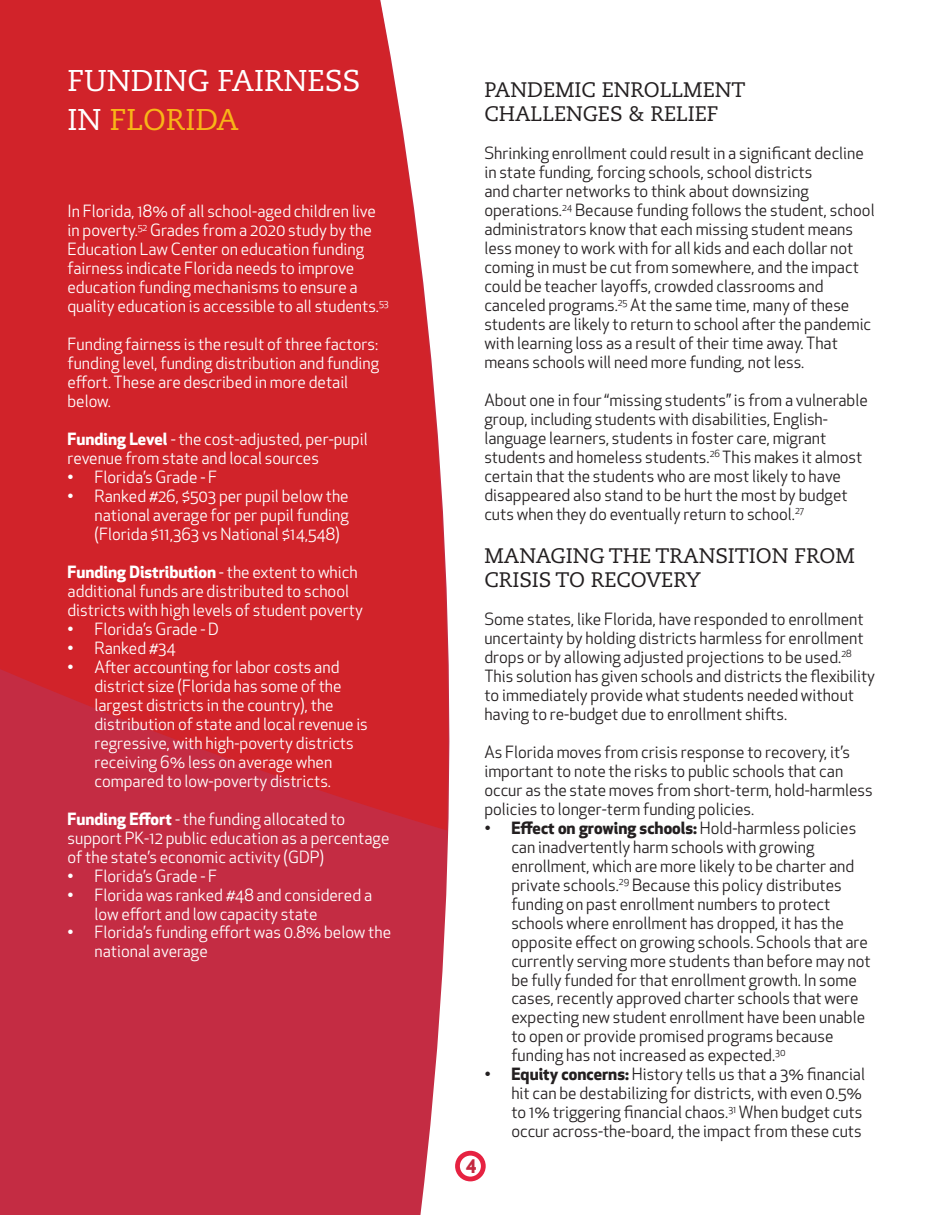
<style>
.page{position:relative;width:945px;height:1215px;background:#fff}
.page>*{position:absolute;margin:0;border:0;box-sizing:border-box;transform-origin:0 0}
.Normal_Normal___Afte{font:30px "Caecilia LT Std";color:#fff}
.Normal_Normal___Afte-2{font:30px "Caecilia LT Std";color:#f8b617}
.t1{font:21px/24.2px "Caecilia LT Std";color:#231f20}
.Normal_Normal___Afte-3{font:700 18px "Apex New";color:#c42a41}
.t2{font:16.5px/18.9px "Apex New";color:#231f20}
.t3{font:16.5px/18.9px "Apex New";color:#fff}
.s1{color:#fff}
.s2{font-weight:700}
</style>
<div class="page">
<div style="left:455px;top:1151px;width:31px;height:30px;border:5px solid #e62241;border-radius:50%"></div>
<div style="left:0;top:830px;width:449px;height:385px;background:#c42c43"></div>
<svg style="left:0;top:0;width:450px;height:830px;fill:#d1232a"></svg>
<p class="Normal_Normal___Afte" style="left:68px;top:63px;width:294px">FUNDING FAIRNESS</p>
<p class="Normal_Normal___Afte-2" style="left:68px;top:102px;width:173px"><span class="s1">IN</span> FLORIDA</p>
<p class="t3" style="left:68px;top:202px;width:323px">In Florida, 18% of all school-aged children live in poverty.<sup>52</sup> Grades from a 2020 study by the Education Law Center on education funding fairness indicate Florida needs to improve education funding mechanisms to ensure a quality education is accessible to all students.<sup>53</sup></p>
<p class="t3" style="left:68px;top:335px;width:313px">Funding fairness is the result of three factors: funding level, funding distribution and funding effort. These are described in more detail below.</p>
<p class="t3" style="left:68px;top:430px;width:302px"><span class="s2">Funding Level</span> - the cost-adjusted, per-pupil revenue from state and local sources</p>
<p class="t3" style="left:68px;top:468px;width:151px">• Florida’s Grade - F</p>
<p class="t3" style="left:94px;top:487px;width:256px;text-align:justify;text-indent:-27px">• Ranked #26, $503 per pupil below the national average for per pupil funding (Florida $11,363 vs National $14,548)</p>
<p class="t3" style="left:68px;top:563px;width:297px"><span class="s2">Funding Distribution</span> - the extent to which additional funds are distributed to school districts with high levels of student poverty</p>
<p class="t3" style="left:68px;top:619px;width:153px">• Florida’s Grade - D</p>
<p class="t3" style="left:68px;top:638px;width:110px">• Ranked #34</p>
<p class="t3" style="left:94px;top:657px;width:275px;text-indent:-27px">• After accounting for labor costs and district size (Florida has some of the largest districts in the country), the distribution of state and local revenue is regressive, with high-poverty districts receiving 6% less on average when compared to low-poverty districts.</p>
<p class="t3" style="left:68px;top:809px;width:323px"><span class="s2">Funding Effort</span> - the funding allocated to support PK-12 public education as a percentage of the state’s economic activity (GDP)</p>
<p class="t3" style="left:68px;top:866px;width:151px">• Florida’s Grade - F</p>
<p class="t3" style="left:94px;top:885px;width:279px;text-indent:-27px">• Florida was ranked #48 and considered a low effort and low capacity state</p>
<p class="t3" style="left:94px;top:923px;width:298px;text-indent:-27px">• Florida’s funding effort was 0.8% below the national average</p>
<p class="Normal_Normal___Afte-3" style="left:466px;top:1153px;width:12px">4</p>
<p class="t1" style="left:484px;top:78px;width:263px">PANDEMIC ENROLLMENT<br>CHALLENGES &amp; RELIEF</p>
<p class="t2" style="left:484px;top:144px;width:392px">Shrinking enrollment could result in a significant decline in state funding, forcing schools, school districts<br>and charter networks to think about downsizing operations.<sup>24</sup> Because funding follows the student, school administrators know that each missing student means less money to work with for all kids and each dollar not coming in must be cut from somewhere, and the impact could be teacher layoffs, crowded classrooms and canceled programs.<sup>25</sup> At the same time, many of these students are likely to return to school after the pandemic with learning loss as a result of their time away. That means schools will need more funding, not less.</p>
<p class="t2" style="left:484px;top:390px;width:385px">About one in four “missing students” is from a vulnerable group, including students with disabilities, English&shy;language learners, students in foster care, migrant students and homeless students.<sup>26</sup> This makes it almost certain that the students who are most likely to have disappeared also stand to be hurt the most by budget cuts when they do eventually return to school.<sup>27</sup></p>
<p class="t1" style="left:484px;top:544px;width:372px">MANAGING THE TRANSITION FROM<br>CRISIS TO RECOVERY</p>
<p class="t2" style="left:484px;top:610px;width:392px">Some states, like Florida, have responded to enrollment uncertainty by holding districts harmless for enrollment drops or by allowing adjusted projections to be used.<sup>28<br></sup>This solution has given schools and districts the flexibility to immediately provide what students needed without having to re-budget due to enrollment shifts.</p>
<p class="t2" style="left:484px;top:742px;width:390px">As Florida moves from crisis response to recovery, it’s important to note the risks to public schools that can occur as the state moves from short-term, hold-harmless policies to longer-term funding policies.</p>
<p class="t2" style="left:511px;top:818px;width:361px;text-indent:-27px"><span class="s2">• Effect on growing schools:</span> Hold-harmless policies can inadvertently harm schools with growing enrollment, which are more likely to be charter and private schools.<sup>29</sup> Because this policy distributes funding on past enrollment numbers to protect schools where enrollment has dropped, it has the opposite effect on growing schools. Schools that are currently serving more students than before may not be fully funded for that enrollment growth. In some cases, recently approved charter schools that were expecting new student enrollment have been unable to open or provide promised programs because funding has not increased as expected.<sup>30</sup></p>
<p class="t2" style="left:511px;top:1065px;width:355px;text-indent:-27px"><span class="s2">• Equity concerns:</span> History tells us that a 3% financial hit can be destabilizing for districts, with even 0.5% to 1% triggering financial chaos.<sup>31</sup> When budget cuts occur across-the-board, the impact from these cuts</p>
</div>
